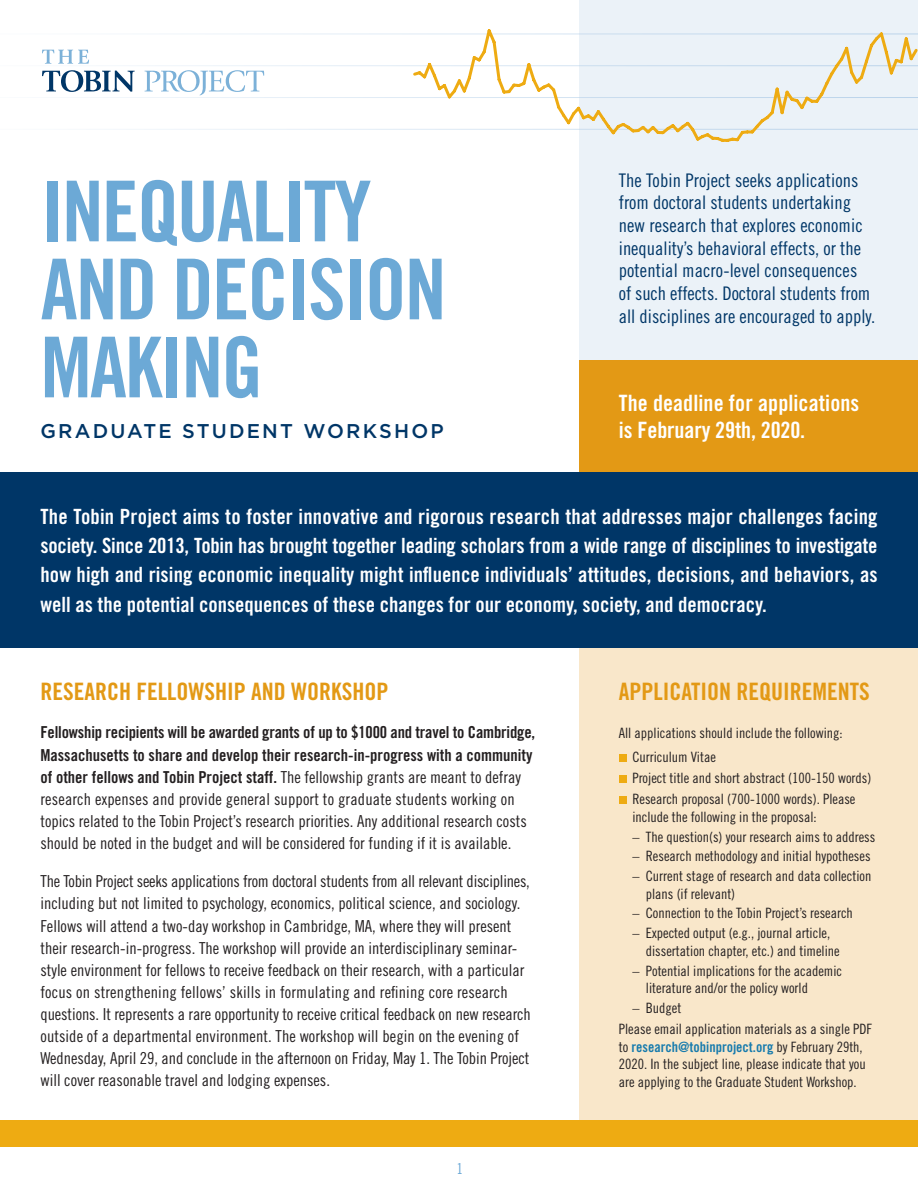
<style>
.page{position:relative;width:918px;height:1188px;background:#fff}
.page>*{position:absolute;margin:0;border:0;box-sizing:border-box;transform-origin:0 0}
.t1{font:84px/78px "Trade Gothic Bold Cond Twenty";letter-spacing:-.025em;color:#6ca9d6}
.t2{font:24px "Trade Gothic Bold Cond Twenty";color:#e39915}
.t3{font:22.5px/27.2px "Trade Gothic Bold Cond Twenty";letter-spacing:.005em;color:#fff}
.t4{font:21px/29.2px "Trade Gothic Bold Cond Twenty";color:#fff;text-align:justify}
.t5{font:500 19.95px "Gotham";letter-spacing:.11em;color:#003667}
.t6{font:18.75px/22.6px "Trade Gothic Cond Eighteen";color:#003667}
.t7{font:16.5px/22px "Trade Gothic Cond Eighteen";color:#231f20}
.t8{font:15px "Trade Gothic Cond Eighteen";color:#6ca9d6}
.t9{font:14.25px/17.7px "Trade Gothic Cond Eighteen";color:#231f20}
.s1{font-family:"Trade Gothic Bold Cond Twenty"}
.s2{font-family:"Trade Gothic Bold Cond Twenty";color:#177bad}
</style>
<div class="page">
<div style="left:579px;top:428px;width:339px;height:702px;background:#f9e7ca"></div>
<div style="left:579px;top:0;width:339px;height:594px;background:#ebf2f8"></div>
<svg style="left:42px;top:70px;width:93px;height:22px"></svg>
<svg style="left:145px;top:70px;width:119px;height:25px"></svg>
<svg style="left:42px;top:50px;width:47px;height:14px"></svg>
<div style="left:619px;top:755px;width:8px;height:7px;background:#eeab12"></div>
<div style="left:619px;top:775px;width:8px;height:8px;background:#eeab12"></div>
<div style="left:619px;top:796px;width:8px;height:8px;background:#eeab12"></div>
<div style="left:0;top:1120px;width:918px;height:28px;background:#eeab12"></div>
<div style="left:579px;top:360px;width:339px;height:112px;background:#e39915"></div>
<div style="left:0;top:472px;width:918px;height:176px;background:#003667"></div>
<hr style="left:0;top:97px;width:918px;height:1px;background:#b2cee8">
<hr style="left:0;top:65px;width:918px;height:1px;background:#b2cee8">
<hr style="left:0;top:129px;width:918px;height:1px;background:#b2cee8">
<hr style="left:0;top:34px;width:918px;height:1px;background:#b2cee8">
<svg style="left:411px;top:29px;width:507px;height:113px"></svg>
<p class="t1" style="left:40px;top:172px;width:408px">INEQUALITY<br>AND DECISION<br>MAKING</p>
<p class="t5" style="left:40px;top:419px;width:405px">GRADUATE STUDENT WORKSHOP</p>
<p class="t6" style="left:619px;top:168px;width:258px">The Tobin Project seeks applications from doctoral students undertaking new research that explores economic inequality’s behavioral effects, or the potential macro-level consequences<br>of such effects. Doctoral students from all disciplines are encouraged to apply.</p>
<p class="t3" style="left:619px;top:389px;width:242px">The deadline for applications is February 29th, 2020.</p>
<p class="t4" style="left:40px;top:502px;width:839px">The Tobin Project aims to foster innovative and rigorous research that addresses major challenges facing society. Since 2013, Tobin has brought together leading scholars from a wide range of disciplines to investigate how high and rising economic inequality might influence individuals’ attitudes, decisions, and behaviors, as well as the potential consequences of these changes for our economy, society, and democracy.</p>
<p class="t2" style="left:40px;top:677px;width:349px">RESEARCH FELLOWSHIP AND WORKSHOP</p>
<p class="t7" style="left:40px;top:721px;width:496px"><span class="s1">Fellowship recipients will be awarded grants of up to $1000 and travel to Cambridge, Massachusetts to share and develop their research-in-progress with a community of other fellows and Tobin Project staff.</span> The fellowship grants are meant to defray research expenses and provide general support to graduate students working on topics related to the Tobin Project’s research priorities. Any additional research costs should be noted in the budget and will be considered for funding if it is available.</p>
<p class="t7" style="left:40px;top:870px;width:492px">The Tobin Project seeks applications from doctoral students from all relevant disciplines, including but not limited to psychology, economics, political science, and sociology.<br>Fellows will attend a two-day workshop in Cambridge, MA, where they will present their research-in-progress. The workshop will provide an interdisciplinary seminar&shy;style environment for fellows to receive feedback on their research, with a particular focus on strengthening fellows’ skills in formulating and refining core research questions. It represents a rare opportunity to receive critical feedback on new research outside of a departmental environment. The workshop will begin on the evening of Wednesday, April 29, and conclude in the afternoon on Friday, May 1. The Tobin Project will cover reasonable travel and lodging expenses.</p>
<p class="t8" style="left:457px;top:1159px;width:8px">1</p>
<p class="t2" style="left:619px;top:677px;width:253px">APPLICATION REQUIREMENTS</p>
<p class="t9" style="left:619px;top:724px;width:225px">All applications should include the following:</p>
<p class="t9" style="left:632px;top:748px;width:85px">Curriculum Vitae</p>
<p class="t9" style="left:632px;top:769px;width:241px">Project title and short abstract (100-150 words)</p>
<p class="t9" style="left:632px;top:790px;width:225px">Research proposal (700-1000 words). Please include the following in the proposal:</p>
<p class="t9" style="left:632px;top:827px;width:245px">– The question(s) your research aims to address</p>
<p class="t9" style="left:632px;top:847px;width:240px">– Research methodology and initial hypotheses</p>
<p class="t9" style="left:646px;top:867px;width:227px;text-indent:-14px">– Current stage of research and data collection plans (if relevant)</p>
<p class="t9" style="left:632px;top:904px;width:222px">– Connection to the Tobin Project’s research</p>
<p class="t9" style="left:646px;top:924px;width:195px;text-indent:-14px">– Expected output (e.g., journal article, dissertation chapter, etc.) and timeline</p>
<p class="t9" style="left:646px;top:962px;width:198px;text-indent:-14px">– Potential implications for the academic literature and/or the policy world</p>
<p class="t9" style="left:632px;top:999px;width:51px">– Budget</p>
<p class="t9" style="left:619px;top:1020px;width:255px">Please email application materials as a single PDF to <span class="s2">research@tobinproject.org</span> by February 29th, 2020. In the subject line, please indicate that you are applying to the Graduate Student Workshop.</p>
</div>
